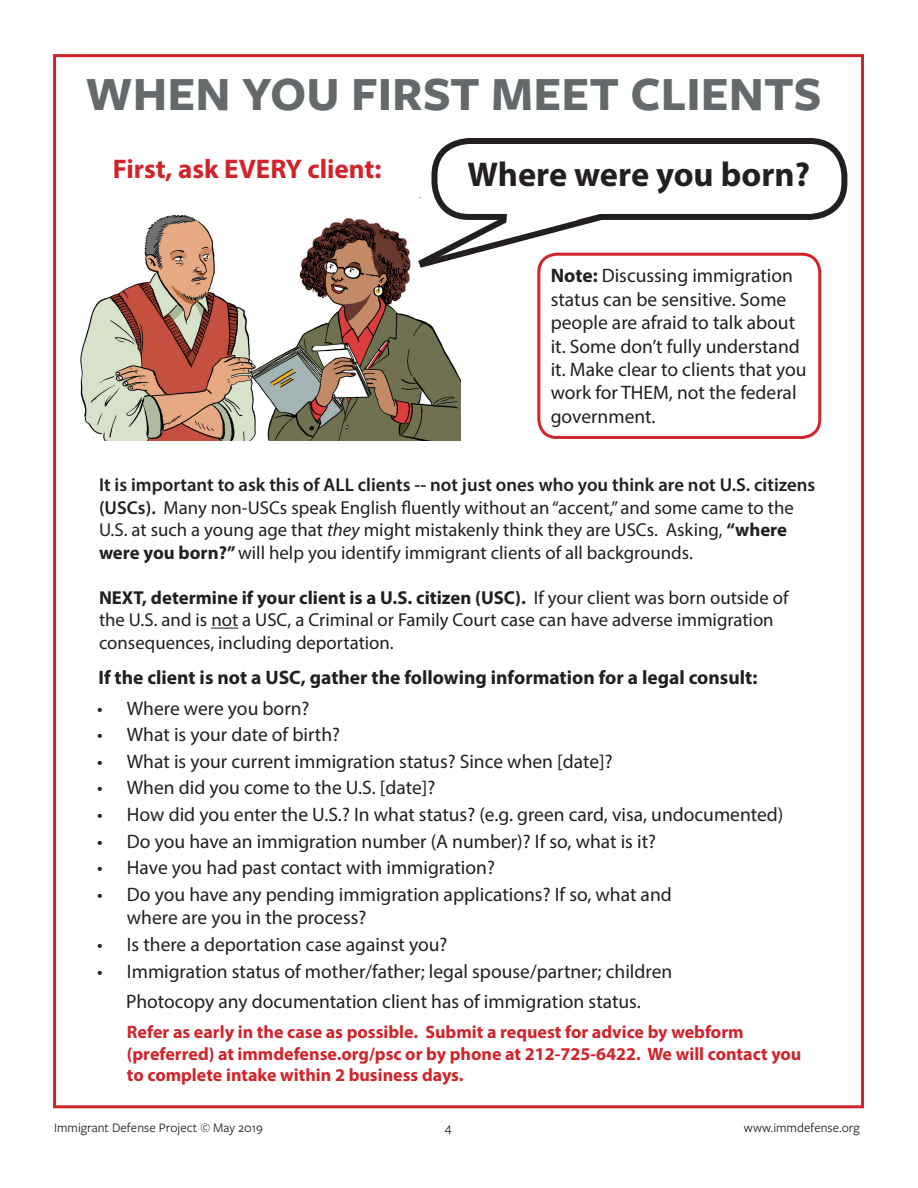
<style>
.page{position:relative;width:918px;height:1188px;background:#fff}
.page>*{position:absolute;margin:0;border:0;box-sizing:border-box;transform-origin:0 0}
.t1{font:700 49.5px "Freight Sans Pro";color:#64696b}
.t2{font:700 34.5px "Myriad Pro";color:#231f20}
.t3{font:700 27px "Myriad Pro";color:#d1232a}
.t4{font:19.5px/23.4px "Myriad Pro";color:#231f20}
.t5{font:700 19.5px "Myriad Pro";color:#231f20}
.t6{font:18.75px/22.5px "Myriad Pro";color:#231f20}
.t7{font:700 18px/21.6px "Myriad Pro";color:#d1232a}
.t8{font:13.5px "Freight Sans Pro";color:#231f20}
.s1{font-weight:700}
.s2{font-weight:600}
.s3{font-style:italic}
</style>
<div class="page">
<img style="left:80px;top:214px;width:380px;height:226px">
<svg style="left:211px;top:628px;width:27px;height:1px"></svg>
<div style="left:432px;top:138px;width:415px;height:82px;border:6px solid #231f20;border-radius:35px"></div>
<svg style="left:411px;top:181px;width:216px;height:91px"></svg>
<div style="left:539px;top:254px;width:281px;height:183px;background:#fff;border-radius:18px"></div>
<div style="left:537px;top:253px;width:284px;height:186px;border:3px solid #d1232a;border-radius:18px"></div>
<p class="t1" style="left:86px;top:60px;width:738px">WHEN YOU FIRST MEET CLIENTS</p>
<p class="t3" style="left:113px;top:151px;width:270px">First, ask EVERY client:</p>
<p class="t2" style="left:468px;top:151px;width:344px">Where were you born?</p>
<p class="t4" style="left:551px;top:264px;width:257px"><span class="s1">Note:</span> Discussing immigration status can be sensitive. Some people are afraid to talk about it. Some don’t fully understand it. Make clear to clients that you work for THEM, not the federal government.</p>
<p class="t6" style="left:99px;top:473px;width:718px"><span class="s2">It is important to ask this of ALL clients -- not just ones who you think are not U.S. citizens (USCs).</span> Many non-USCs speak English fluently without an “accent,” and some came to the U.S. at such a young age that <span class="s3">they</span> might mistakenly think they are USCs. Asking, <span class="s1">“where were you born?”</span> will help you identify immigrant clients of all backgrounds.</p>
<p class="t6" style="left:99px;top:586px;width:691px"><span class="s1">NEXT, determine if your client is a U.S. citizen (USC).</span> If your client was born outside of the U.S. and is not a USC, a Criminal or Family Court case can have adverse immigration consequences, including deportation.</p>
<p class="t5" style="left:98px;top:665px;width:661px">If the client is not a USC, gather the following information for a legal consult:</p>
<p class="t4" style="left:97px;top:696px;width:214px">• Where were you born?</p>
<p class="t4" style="left:97px;top:723px;width:244px">• What is your date of birth?</p>
<p class="t4" style="left:97px;top:749px;width:517px">• What is your current immigration status? Since when [date]?</p>
<p class="t4" style="left:97px;top:776px;width:340px">• When did you come to the U.S. [date]?</p>
<p class="t4" style="left:97px;top:803px;width:688px">• How did you enter the U.S.? In what status? (e.g. green card, visa, undocumented)</p>
<p class="t4" style="left:97px;top:829px;width:560px">• Do you have an immigration number (A number)? If so, what is it?</p>
<p class="t4" style="left:97px;top:856px;width:399px">• Have you had past contact with immigration?</p>
<p class="t4" style="left:127px;top:882px;width:546px;text-indent:-30px">• Do you have any pending immigration applications? If so, what and where are you in the process?</p>
<p class="t4" style="left:97px;top:933px;width:352px">• Is there a deportation case against you?</p>
<p class="t4" style="left:97px;top:959px;width:577px">• Immigration status of mother/father; legal spouse/partner; children</p>
<p class="t4" style="left:126px;top:989px;width:516px">Photocopy any documentation client has of immigration status.</p>
<p class="t7" style="left:127px;top:1021px;width:676px">Refer as early in the case as possible. Submit a request for advice by webform (preferred) at immdefense.org/psc or by phone at 212-725-6422. We will contact you to complete intake within 2 business days.</p>
<p class="t8" style="left:54px;top:1119px;width:211px">Immigrant Defense Project © May 2019</p>
<p class="t8" style="left:445px;top:1119px;width:8px">4</p>
<p class="t8" style="left:744px;top:1119px;width:117px">www.immdefense.org</p>
</div>
